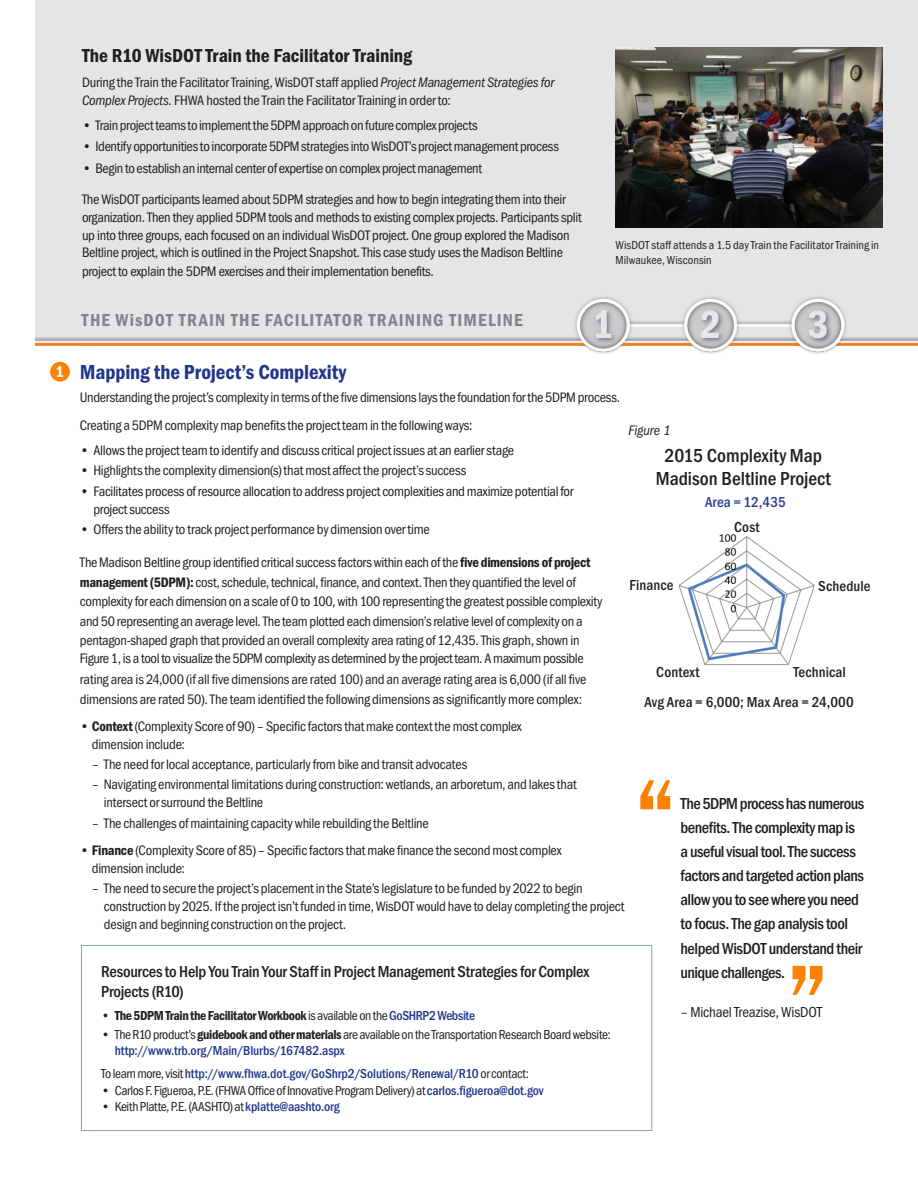
<style>
.page{position:relative;width:918px;height:1188px;background:#fff}
.page>*{position:absolute;margin:0;border:0;box-sizing:border-box;transform-origin:0 0}
.t1{font:500 120px "ITC Franklin Gothic Std";color:#fc8100}
.SUBHEAD-Case_Study{font:21px "Franklin Gothic URW Con Dem";color:#21368b}
.t2{font:500 19.5px/22.5px "Franklin Gothic URW Con";color:#231f20;text-align:center}
.t3{font:19.5px "Franklin Gothic URW Con Dem";letter-spacing:-.005em;color:#231f20}
.t4{font:18px "Franklin Gothic URW Con Dem";letter-spacing:.06em;color:#828487}
.t5{font:500 16.5px/24px "Franklin Gothic URW Con";letter-spacing:-.025em;color:#231f20}
.t6{font:16.35px "Franklin Gothic URW Con Dem";color:#fff}
.t7{font:500 15px "Franklin Gothic URW Con";letter-spacing:.01em;color:#231f20}
.t8{font:15px "Franklin Gothic URW Con Boo";letter-spacing:-.01em;color:#231f20}
.t9{font:500 15px "Franklin Gothic URW Con";letter-spacing:.015em;color:#253f8e}
.t10{font:14.25px/19.2px "Franklin Gothic URW Con Boo";letter-spacing:-.02em;color:#231f20}
.t11{font:italic condensed 14.25px "ITC Franklin Gothic Std";letter-spacing:-.01em;color:#231f20}
.t12{font:13.5px/16.5px "Franklin Gothic URW Con Boo";letter-spacing:-.03em;color:#231f20}
.t13{font:500 13.5px "Franklin Gothic URW Con";letter-spacing:-.01em;color:#21368b}
.t14{font:13.5px "Franklin Gothic URW Con Dem";letter-spacing:-.03em;color:#231f20}
.t15{font:12px/15px "Franklin Gothic URW Con Boo";letter-spacing:.005em;color:#231f20}
.s1{font-family:"Franklin Gothic URW Con Boo Ita"}
.s2{font-family:"Franklin Gothic URW Con Dem"}
.s3{font-family:"Franklin Gothic URW Con Boo"}
.s4{font-family:"Franklin Gothic URW Con";font-weight:500;color:#21368b}
.s5{font-family:"Franklin Gothic URW Con Boo";font-weight:400;color:#231f20}
</style>
<div class="page">
<img style="left:35px;top:0;width:883px;height:362px">
<div style="left:50px;top:362px;width:20px;height:20px;background:#fc8100;border-radius:50%"></div>
<div style="left:81px;top:945px;width:571px;height:186px;border:1px solid #8da4b8"></div>
<img style="left:616px;top:48px;width:266px;height:179px">
<img style="left:678px;top:534px;width:137px;height:132px">
<p class="t3" style="left:82px;top:42px;width:332px">The R10 WisDOT Train the Facilitator Training</p>
<p class="t10" style="left:82px;top:73px;width:474px;line-height:18px">During the Train the Facilitator Training, WisDOT staff applied <span class="s1">Project Management Strategies for<br>Complex Projects.</span> FHWA hosted the Train the Facilitator Training in order to:</p>
<p class="t10" style="left:82px;top:115px;width:397px">• Train project teams to implement the 5DPM approach on future complex projects</p>
<p class="t10" style="left:82px;top:136px;width:478px">• Identify opportunities to incorporate 5DPM strategies into WisDOT’s project management process</p>
<p class="t10" style="left:82px;top:158px;width:402px">• Begin to establish an internal center of expertise on complex project management</p>
<p class="t10" style="left:82px;top:190px;width:501px;line-height:17.7px">The WisDOT participants learned about 5DPM strategies and how to begin integrating them into their organization. Then they applied 5DPM tools and methods to existing complex projects. Participants split up into three groups, each focused on an individual WisDOT project. One group explored the Madison Beltline project, which is outlined in the Project Snapshot. This case study uses the Madison Beltline</p>
<p class="t10" style="left:82px;top:261px;width:353px">project to explain the 5DPM exercises and their implementation benefits.</p>
<p class="t4" style="left:82px;top:308px;width:443px">THE WisDOT TRAIN THE FACILITATOR TRAINING TIMELINE</p>
<p class="t15" style="left:616px;top:238px;width:265px">WisDOT staff attends a 1.5 day Train the Facilitator Training in<br>Milwaukee, Wisconsin</p>
<p class="t6" style="left:56px;top:361px;width:10px">1</p>
<p class="SUBHEAD-Case_Study" style="left:80px;top:358px;width:268px">Mapping the Project’s Complexity</p>
<p class="t10" style="left:80px;top:387px;width:542px">Understanding the project’s complexity in terms of the five dimensions lays the foundation for the 5DPM process.</p>
<p class="t10" style="left:80px;top:416px;width:394px">Creating a 5DPM complexity map benefits the project team in the following ways:</p>
<p class="t10" style="left:80px;top:440px;width:436px">• Allows the project team to identify and discuss critical project issues at an earlier stage</p>
<p class="t10" style="left:80px;top:461px;width:388px">• Highlights the complexity dimension(s) that most affect the project’s success</p>
<p class="t10" style="left:80px;top:481px;width:495px">• Facilitates process of resource allocation to address project complexities and maximize potential for</p>
<p class="t10" style="left:93px;top:499px;width:78px">project success</p>
<p class="t10" style="left:80px;top:520px;width:351px">• Offers the ability to track project performance by dimension over time</p>
<p class="t10" style="left:80px;top:553px;width:524px">The Madison Beltline group identified critical success factors within each of the <span class="s2">five dimensions of project management (5DPM):</span> cost, schedule, technical, finance, and context. Then they quantified the level of complexity for each dimension on a scale of 0 to 100, with 100 representing the greatest possible complexity and 50 representing an average level. The team plotted each dimension’s relative level of complexity on a pentagon-shaped graph that provided an overall complexity area rating of 12,435. This graph, shown in Figure 1, is a tool to visualize the 5DPM complexity as determined by the project team. A maximum possible</p>
<p class="t10" style="left:80px;top:669px;width:508px">rating area is 24,000 (if all five dimensions are rated 100) and an average rating area is 6,000 (if all five dimensions are rated 50). The team identified the following dimensions as significantly more complex:</p>
<p class="t10" style="left:80px;top:716px;width:443px">• <span class="s2">Context</span> (Complexity Score of 90) – Specific factors that make context the most complex</p>
<p class="t10" style="left:92px;top:734px;width:95px">dimension include:</p>
<p class="t10" style="left:92px;top:754px;width:377px">– The need for local acceptance, particularly from bike and transit advocates</p>
<p class="t10" style="left:92px;top:775px;width:486px">– Navigating environmental limitations during construction: wetlands, an arboretum, and lakes that</p>
<p class="t10" style="left:104px;top:793px;width:161px">intersect or surround the Beltline</p>
<p class="t10" style="left:92px;top:813px;width:338px">– The challenges of maintaining capacity while rebuilding the Beltline</p>
<p class="t10" style="left:80px;top:840px;width:483px">• <span class="s2">Finance</span> (Complexity Score of 85) – Specific factors that make finance the second most complex</p>
<p class="t10" style="left:92px;top:858px;width:95px">dimension include:</p>
<p class="t10" style="left:92px;top:879px;width:492px">– The need to secure the project’s placement in the State’s legislature to be funded by 2022 to begin</p>
<p class="t10" style="left:104px;top:897px;width:522px">construction by 2025. If the project isn’t funded in time, WisDOT would have to delay completing the project</p>
<p class="t10" style="left:104px;top:915px;width:244px">design and beginning construction on the project.</p>
<p class="t11" style="left:629px;top:422px;width:44px">Figure 1</p>
<h3 class="t2" style="left:656px;top:444px;width:177px">2015 Complexity Map<br>Madison Beltline Project</h3>
<p class="t9" style="left:705px;top:492px;width:82px">Area = 12,435</p>
<p class="t7" style="left:734px;top:517px;width:27px">Cost</p>
<p class="t7" style="left:630px;top:575px;width:46px">Finance</p>
<p class="t7" style="left:818px;top:576px;width:54px">Schedule</p>
<p class="t7" style="left:656px;top:663px;width:45px">Context</p>
<p class="t7" style="left:793px;top:663px;width:54px">Technical</p>
<p class="t7" style="left:644px;top:692px;width:211px">Avg Area = 6,000; Max Area = 24,000</p>
<p class="t1" style="left:633px;top:753px;width:46px">“</p>
<p class="t5" style="left:681px;top:791px;width:185px">The 5DPM process has numerous benefits. The complexity map is a useful visual tool. The success factors and targeted action plans allow you to see where you need to focus. The gap analysis tool helped WisDOT understand their unique challenges.</p>
<p class="t8" style="left:681px;top:1003px;width:143px">– Michael Treazise, WisDOT</p>
<p class="t5" style="left:101px;top:961px;width:490px;line-height:19.5px">Resources to Help You Train Your Staff in Project Management Strategies for Complex<br>Projects (R10)</p>
<p class="t14" style="left:101px;top:1006px;width:375px"><span class="s3">•</span> The 5DPM Train the Facilitator Workbook <span class="s3">is available on the</span> <span class="s4">GoSHRP2 Website</span></p>
<p class="t12" style="left:115px;top:1026px;width:498px;text-indent:-14px">• The R10 product’s <span class="s2">guidebook and other materials</span> are available on the Transportation Research Board website: <span class="s4">http://www.trb.org/Main/Blurbs/167482.aspx</span></p>
<p class="t13" style="left:101px;top:1065px;width:429px"><span class="s5">To learn more, visit</span> http://www.fhwa.dot.gov/GoShrp2/Solutions/Renewal/R10 <span class="s5">or contact:</span></p>
<p class="t12" style="left:101px;top:1082px;width:444px">• Carlos F. Figueroa, P.E. (FHWA Office of Innovative Program Delivery) at <span class="s4">carlos.figueroa@dot.gov</span></p>
<p class="t12" style="left:101px;top:1099px;width:240px">• Keith Platte, P.E. (AASHTO) at <span class="s4">kplatte@aashto.org</span></p>
<h1 class="t1" style="left:785px;top:939px;width:46px">”</h1>
</div>
